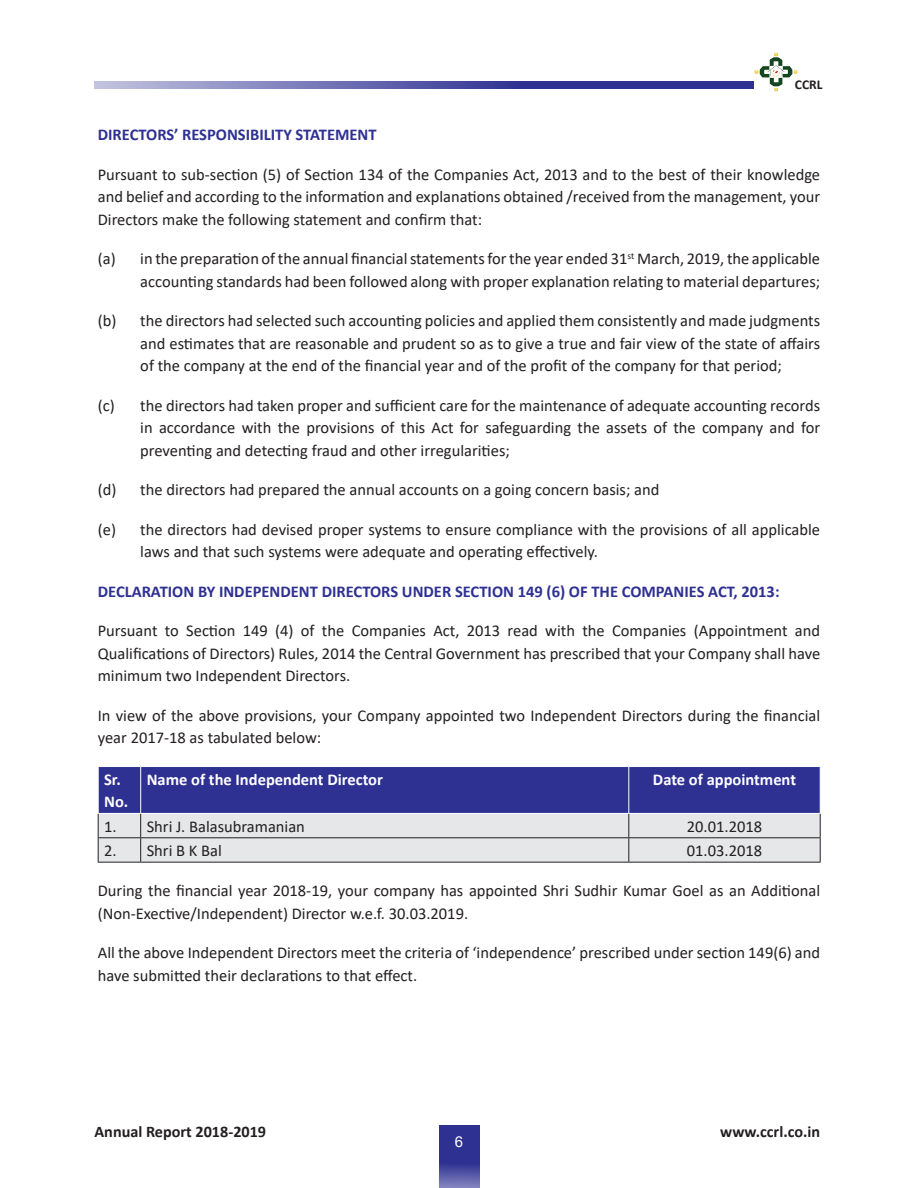
<style>
.page{position:relative;width:918px;height:1188px;background:#fff}
.page>*{position:absolute;margin:0;border:0;box-sizing:border-box;transform-origin:0 0}
.Ind_1{font:16.5px/22.5px "Calibri";color:#231f20;text-align:justify}
.t1{font:700 16.5px "Calibri";color:#2e3092}
.Table_Header{font:700 16.5px/22.5px "Calibri";color:#fff}
.t2{font:700 16.2px "Calibri";color:#231f20}
.t3{font:15px "Arial";color:#fff}
.t4{font:700 13.5px "Calibri";color:#231f20}
</style>
<div class="page">
<svg style="left:439px;top:1125px;width:41px;height:63px;background:#3f419a"></svg>
<img style="left:754px;top:52px;width:45px;height:40px">
<svg style="left:94px;top:81px;width:660px;height:8px;background:#5f60ab"></svg>
<svg style="left:98px;top:767px;width:723px;height:95px;background:#8a8cbc"></svg>
<hr style="left:98px;top:862px;width:43px;height:1px;background:#231f20">
<hr style="left:141px;top:862px;width:488px;height:1px;background:#231f20">
<hr style="left:629px;top:862px;width:192px;height:1px;background:#231f20">
<p class="t4" style="left:795px;top:75px;width:29px">CCRL</p>
<p class="t1" style="left:98px;top:123px;width:280px">DIRECTORS’ RESPONSIBILITY STATEMENT</p>
<p class="Ind_1" style="left:98px;top:162px;width:724px">Pursuant to sub-section (5) of Section 134 of the Companies Act, 2013 and to the best of their knowledge and belief and according to the information and explanations obtained /received from the management, your Directors make the following statement and confirm that:</p>
<p class="Ind_1" style="left:98px;top:247px;width:724px;text-align:right">(a) in the preparation of the annual financial statements for the year ended 31<sup>st</sup> March, 2019, the applicable accounting standards had been followed along with proper explanation relating to material departures;</p>
<p class="Ind_1" style="left:140px;top:309px;width:681px;text-indent:-43px">(b) the directors had selected such accounting policies and applied them consistently and made judgments and estimates that are reasonable and prudent so as to give a true and fair view of the state of affairs of the company at the end of the financial year and of the profit of the company for that period;</p>
<p class="Ind_1" style="left:140px;top:393px;width:681px;text-indent:-43px">(c) the directors had taken proper and sufficient care for the maintenance of adequate accounting records in accordance with the provisions of this Act for safeguarding the assets of the company and for preventing and detecting fraud and other irregularities;</p>
<p class="Ind_1" style="left:98px;top:478px;width:563px">(d) the directors had prepared the annual accounts on a going concern basis; and</p>
<p class="Ind_1" style="left:140px;top:517px;width:681px;text-indent:-43px">(e) the directors had devised proper systems to ensure compliance with the provisions of all applicable laws and that such systems were adequate and operating effectively.</p>
<p class="t1" style="left:98px;top:579px;width:683px">DECLARATION BY INDEPENDENT DIRECTORS UNDER SECTION 149 (6) OF THE COMPANIES ACT, 2013:</p>
<p class="Ind_1" style="left:98px;top:619px;width:724px">Pursuant to Section 149 (4) of the Companies Act, 2013 read with the Companies (Appointment and Qualifications of Directors) Rules, 2014 the Central Government has prescribed that your Company shall have minimum two Independent Directors.</p>
<p class="Ind_1" style="left:98px;top:704px;width:724px">In view of the above provisions, your Company appointed two Independent Directors during the financial year 2017-18 as tabulated below:</p>
<p class="Table_Header" style="left:104px;top:768px;width:26px">Sr.<br>No.</p>
<p class="Table_Header" style="left:147px;top:768px;width:238px">Name of the Independent Director</p>
<p class="Table_Header" style="left:653px;top:768px;width:145px">Date of appointment</p>
<p class="Ind_1" style="left:104px;top:815px;width:14px">1.</p>
<p class="Ind_1" style="left:147px;top:815px;width:160px">Shri J. Balasubramanian</p>
<p class="Ind_1" style="left:687px;top:815px;width:77px">20.01.2018</p>
<p class="Ind_1" style="left:104px;top:839px;width:14px">2.</p>
<p class="Ind_1" style="left:147px;top:839px;width:77px">Shri B K Bal</p>
<p class="Ind_1" style="left:687px;top:839px;width:77px">01.03.2018</p>
<p class="Ind_1" style="left:98px;top:879px;width:724px">During the financial year 2018-19, your company has appointed Shri Sudhir Kumar Goel as an Additional (Non-Exective/Independent) Director w.e.f. 30.03.2019.</p>
<p class="Ind_1" style="left:98px;top:941px;width:724px">All the above Independent Directors meet the criteria of ‘independence’ prescribed under section 149(6) and have submitted their declarations to that effect.</p>
<p class="t2" style="left:94px;top:1120px;width:173px">Annual Report 2018-2019</p>
<p class="t2" style="left:720px;top:1120px;width:101px">www.ccrl.co.in</p>
<p class="t3" style="left:455px;top:1131px;width:10px">6</p>
</div>
